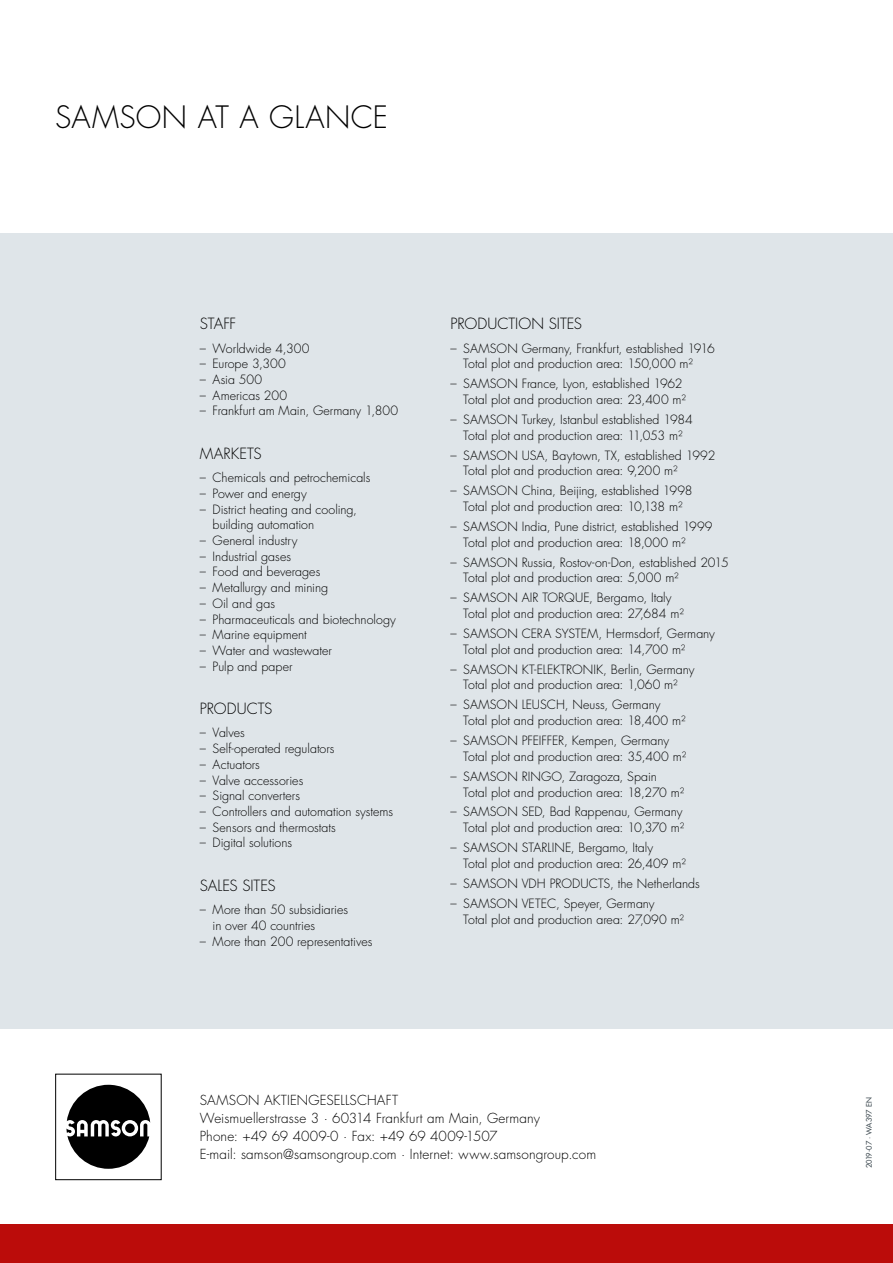
<style>
.page{position:relative;width:893px;height:1263px;background:#fff}
.page>*{position:absolute;margin:0;border:0;box-sizing:border-box;transform-origin:0 0}
.t1{font:300 30px "Futura";letter-spacing:.015em;color:#000}
.t2{font:300 15px "Futura";color:#000}
.t3{font:300 13.5px/18px "Futura";letter-spacing:.01em;color:#000}
.t4{font:300 12.45px/15.8px "Futura";color:#000}
.t5{font:7.5px "Futura";color:#434f55}
</style>
<div class="page">
<div style="left:0;top:234px;width:893px;height:795px;background:#dfe5e9"></div>
<div style="left:0;top:1225px;width:893px;height:38px;background:#bb0c0a"></div>
<div style="left:55px;top:1074px;width:107px;height:106px;border:1px solid #000"></div>
<svg style="left:66px;top:1085px;width:84px;height:84px"></svg>
<h1 class="t1" style="left:55px;top:98px;width:334px">SAMSON AT A GLANCE</h1>
<p class="t2" style="left:200px;top:314px;width:38px">STAFF</p>
<p class="t4" style="left:200px;top:340px;width:111px">– Worldwide 4,300</p>
<p class="t4" style="left:200px;top:356px;width:88px">– Europe 3,300</p>
<p class="t4" style="left:200px;top:372px;width:64px">– Asia 500</p>
<p class="t4" style="left:200px;top:387px;width:89px">– Americas 200</p>
<p class="t4" style="left:200px;top:403px;width:200px">– Frankfurt am Main, Germany 1,800</p>
<p class="t2" style="left:200px;top:444px;width:63px">MARKETS</p>
<p class="t4" style="left:200px;top:470px;width:172px">– Chemicals and petrochemicals</p>
<p class="t4" style="left:200px;top:486px;width:108px">– Power and energy</p>
<p class="t4" style="left:213px;top:501px;width:146px;text-indent:-13px">– District heating and cooling, building automation</p>
<p class="t4" style="left:200px;top:533px;width:99px">– General industry</p>
<p class="t4" style="left:200px;top:548px;width:93px">– Industrial gases</p>
<p class="t4" style="left:200px;top:564px;width:122px">– Food and beverages</p>
<p class="t4" style="left:200px;top:580px;width:130px">– Metallurgy and mining</p>
<p class="t4" style="left:200px;top:596px;width:77px">– Oil and gas</p>
<p class="t4" style="left:200px;top:611px;width:198px">– Pharmaceuticals and biotechnology</p>
<p class="t4" style="left:200px;top:627px;width:108px">– Marine equipment</p>
<p class="t4" style="left:200px;top:643px;width:134px">– Water and wastewater</p>
<p class="t4" style="left:200px;top:658px;width:94px">– Pulp and paper</p>
<p class="t2" style="left:200px;top:699px;width:74px">PRODUCTS</p>
<p class="t4" style="left:200px;top:725px;width:47px">– Valves</p>
<p class="t4" style="left:200px;top:741px;width:136px">– Self-operated regulators</p>
<p class="t4" style="left:200px;top:757px;width:62px">– Actuators</p>
<p class="t4" style="left:200px;top:772px;width:105px">– Valve accessories</p>
<p class="t4" style="left:200px;top:788px;width:102px">– Signal converters</p>
<p class="t4" style="left:200px;top:804px;width:195px">– Controllers and automation systems</p>
<p class="t4" style="left:200px;top:819px;width:138px">– Sensors and thermostats</p>
<p class="t4" style="left:200px;top:835px;width:94px">– Digital solutions</p>
<p class="t2" style="left:200px;top:876px;width:77px">SALES SITES</p>
<p class="t4" style="left:213px;top:902px;width:137px;text-indent:-13px">– More than 50 subsidiaries in over 40 countries</p>
<p class="t4" style="left:200px;top:933px;width:174px">– More than 200 representatives</p>
<p class="t2" style="left:450px;top:314px;width:133px">PRODUCTION SITES</p>
<p class="t4" style="left:463px;top:340px;width:253px;text-indent:-13px">– SAMSON Germany, Frankfurt, established 1916<br>Total plot and production area: 150,000 m²</p>
<p class="t4" style="left:463px;top:376px;width:224px;text-indent:-13px">– SAMSON France, Lyon, established 1962<br>Total plot and production area: 23,400 m²</p>
<p class="t4" style="left:450px;top:412px;width:244px;text-align:center">– SAMSON Turkey, Istanbul established 1984<br>Total plot and production area: 11,053 m²</p>
<p class="t4" style="left:463px;top:447px;width:254px;text-indent:-13px">– SAMSON USA, Baytown, TX, established 1992<br>Total plot and production area: 9,200 m²</p>
<p class="t4" style="left:450px;top:483px;width:244px;text-align:center">– SAMSON China, Beijing, established 1998<br>Total plot and production area: 10,138 m²</p>
<p class="t4" style="left:463px;top:519px;width:251px;text-indent:-13px">– SAMSON India, Pune district, established 1999<br>Total plot and production area: 18,000 m²</p>
<p class="t4" style="left:463px;top:554px;width:267px;text-indent:-13px">– SAMSON Russia, Rostov-on-Don, established 2015<br>Total plot and production area: 5,000 m²</p>
<p class="t4" style="left:463px;top:590px;width:222px;text-indent:-13px">– SAMSON AIR TORQUE, Bergamo, Italy<br>Total plot and production area: 27,684 m²</p>
<p class="t4" style="left:463px;top:626px;width:253px;text-indent:-13px">– SAMSON CERA SYSTEM, Hermsdorf, Germany<br>Total plot and production area: 14,700 m²</p>
<p class="t4" style="left:450px;top:661px;width:246px;text-align:center">– SAMSON KT-ELEKTRONIK, Berlin, Germany<br>Total plot and production area: 1,060 m²</p>
<p class="t4" style="left:463px;top:697px;width:224px;text-indent:-13px">– SAMSON LEUSCH, Neuss, Germany<br>Total plot and production area: 18,400 m²</p>
<p class="t4" style="left:463px;top:733px;width:225px;text-indent:-13px">– SAMSON PFEIFFER, Kempen, Germany<br>Total plot and production area: 35,400 m²</p>
<p class="t4" style="left:463px;top:768px;width:223px;text-indent:-13px">– SAMSON RINGO, Zaragoza, Spain<br>Total plot and production area: 18,270 m²</p>
<p class="t4" style="left:450px;top:804px;width:235px;text-align:right">– SAMSON SED, Bad Rappenau, Germany<br>Total plot and production area: 10,370 m²</p>
<p class="t4" style="left:463px;top:840px;width:224px;text-indent:-13px">– SAMSON STARLINE, Bergamo, Italy<br>Total plot and production area: 26,409 m²</p>
<p class="t4" style="left:450px;top:875px;width:251px">– SAMSON VDH PRODUCTS, the Netherlands</p>
<p class="t4" style="left:463px;top:895px;width:222px;text-indent:-13px">– SAMSON VETEC, Speyer, Germany<br>Total plot and production area: 27,090 m²</p>
<p class="t3" style="left:200px;top:1091px;width:398px">SAMSON AKTIENGESELLSCHAFT<br>Weismuellerstrasse 3 · 60314 Frankfurt am Main, Germany<br>Phone: +49 69 4009-0 · Fax: +49 69 4009-1507<br>E-mail: samson@samsongroup.com · Internet: www.samsongroup.com</p>
<p class="t5" style="left:864px;top:1168px;width:72px;rotate:-90deg">2019-07 · WA397 EN</p>
</div>
